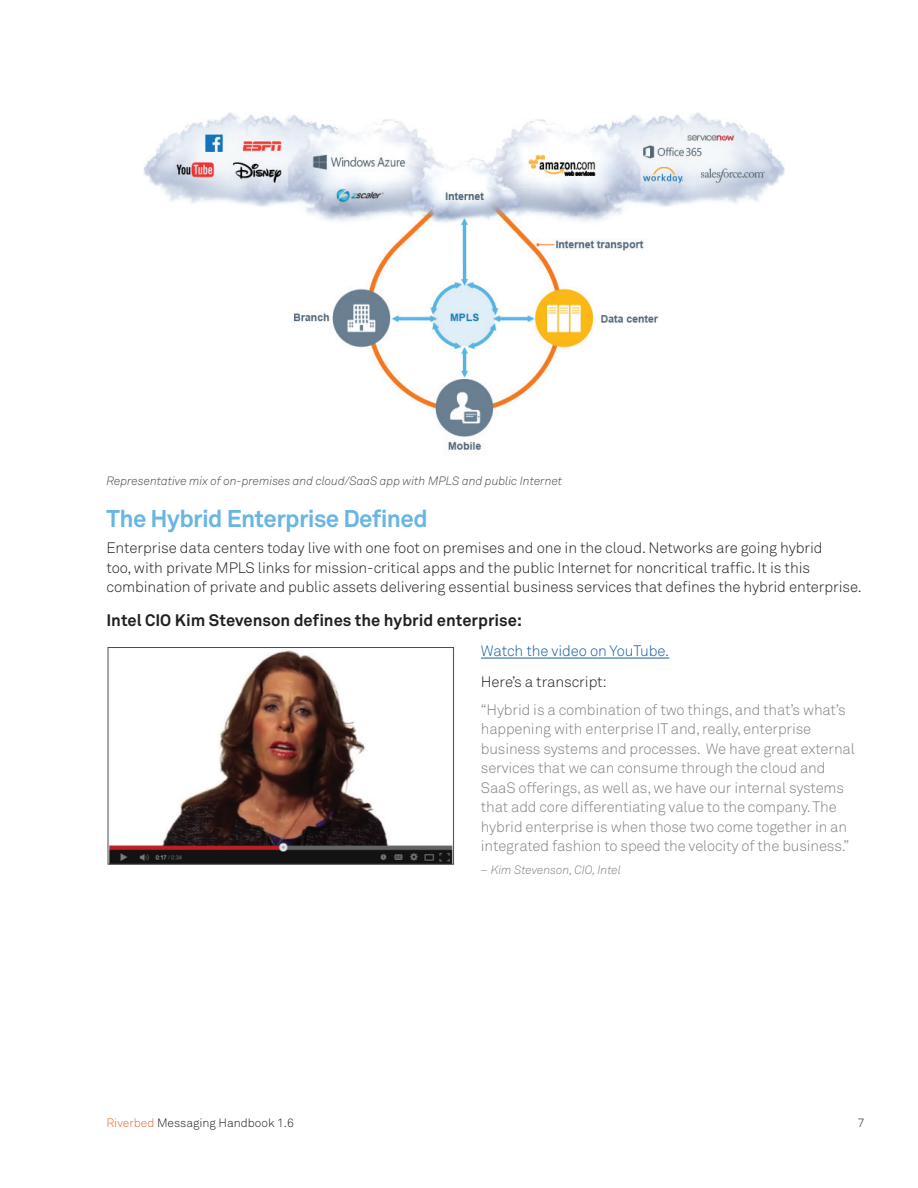
<style>
.page{position:relative;width:918px;height:1188px;background:#fff}
.page>*{position:absolute;margin:0;border:0;box-sizing:border-box;transform-origin:0 0}
.t1{font:700 24px "Akkurat Pro";letter-spacing:-.025em;color:#69b5e4}
.t2{font:700 16.5px "Akkurat Pro";color:#231f20}
.t3{font:300 15px/19.5px "Akkurat Pro";letter-spacing:-.01em;color:#808285}
.t4{font:300 15px/19.5px "Akkurat Pro";letter-spacing:-.005em;color:#231f20}
.t5{font:300 15px "Akkurat Pro";letter-spacing:-.005em;color:#175d9e}
.t6{font:italic 300 12px "Akkurat Pro";letter-spacing:-.005em;color:#4b4c4d}
.t7{font:300 12px "Akkurat Pro";color:#231f20}
.t8{font:italic 300 12px "Akkurat Pro";letter-spacing:-.005em;color:#808285}
.s1{color:#f26628}
</style>
<div class="page">
<img style="left:143px;top:112px;width:642px;height:339px">
<hr style="left:481px;top:658px;width:188px;height:1px;background:#175d9e">
<img style="left:110px;top:650px;width:342px;height:213px">
<div style="left:108px;top:647px;width:346px;height:218px;border:1px solid #4b4c4d"></div>
<p class="t6" style="left:106px;top:473px;width:457px">Representative mix of on-premises and cloud/SaaS app with MPLS and public Internet</p>
<h1 class="t1" style="left:106px;top:504px;width:323px">The Hybrid Enterprise Defined</h1>
<p class="t4" style="left:106px;top:538px;width:757px">Enterprise data centers today live with one foot on premises and one in the cloud. Networks are going hybrid<br>too, with private MPLS links for mission-critical apps and the public Internet for noncritical traffic. It is this combination of private and public assets delivering essential business services that defines the hybrid enterprise.</p>
<p class="t2" style="left:106px;top:610px;width:417px">Intel CIO Kim Stevenson defines the hybrid enterprise:</p>
<p class="t5" style="left:481px;top:642px;width:190px">Watch the video on YouTube.</p>
<p class="t4" style="left:481px;top:672px;width:128px">Here’s a transcript:</p>
<p class="t3" style="left:481px;top:700px;width:375px">“Hybrid is a combination of two things, and that’s what’s happening with enterprise IT and, really, enterprise business systems and processes. We have great external services that we can consume through the cloud and SaaS offerings, as well as, we have our internal systems that add core differentiating value to the company. The hybrid enterprise is when those two come together in an integrated fashion to speed the velocity of the business.”</p>
<p class="t8" style="left:481px;top:863px;width:142px">– Kim Stevenson, CIO, Intel</p>
<p class="t7" style="left:106px;top:1116px;width:189px"><span class="s1">Riverbed</span> Messaging Handbook 1.6</p>
<p class="t7" style="left:858px;top:1116px;width:8px">7</p>
</div>
